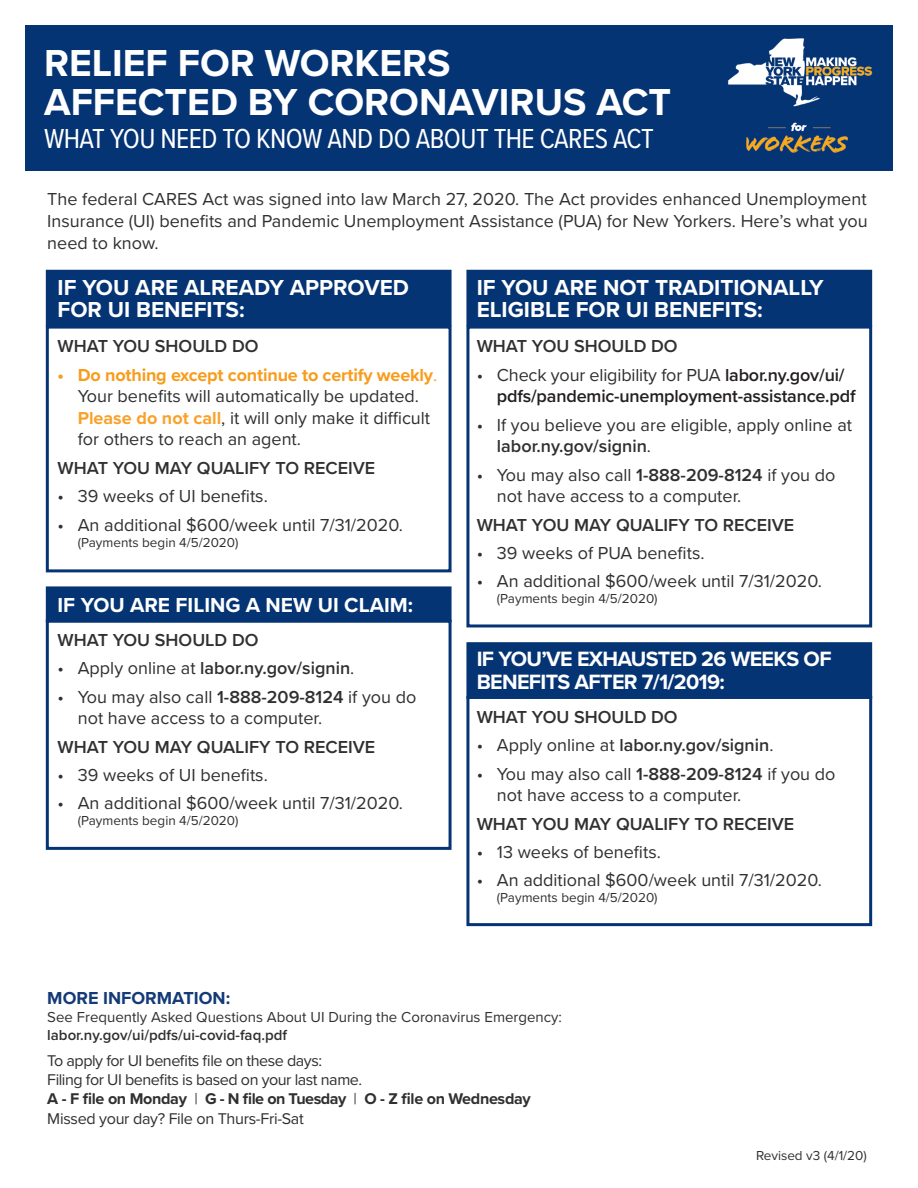
<style>
.page{position:relative;width:918px;height:1188px;background:#fff}
.page>*{position:absolute;margin:0;border:0;box-sizing:border-box;transform-origin:0 0}
.t1{font:700 39px/39px "Proxima Nova";color:#fff}
.t2{font:28.5px "Proxima Nova Cond";letter-spacing:-.02em;color:#fff}
.t3{font:700 22.5px/22.5px "Proxima Nova";color:#fff}
.t4{font:700 21.45px/22.5px "Proxima Nova";letter-spacing:-.03em;color:#fff}
.t5{font:700 21px "Proxima Nova";color:#fff}
.t6{font:18px/21.6px "Proxima Nova";color:#312f30}
.t7{font:600 18px "Proxima Nova";color:#312f30}
.t8{font:600 18px/21.6px "Proxima Nova";letter-spacing:-.01em;color:#231f20}
.t9{font:700 18px "Proxima Nova";color:#143a77}
.t10{font:16.2px/19.4px "Proxima Nova";letter-spacing:-.03em;color:#312f30}
.t11{font:15px "Proxima Nova";color:#312f30}
.t12{font:600 15px "Proxima Nova";color:#312f30}
.t13{font:13.5px "Proxima Nova";color:#312f30}
.s1{font-weight:700;color:#f89c1c}
.s2{color:#f89c1c}
.s3{font-weight:700;color:#f9a129}
.s4{font-weight:400}
.s5{font-weight:600}
.s6{font-weight:400;color:#312f30}
.s7{font-weight:700}
</style>
<div class="page">
<div style="left:46px;top:586px;width:406px;height:36px;background:#053474;border:3px solid #053474"></div>
<div style="left:25px;top:25px;width:868px;height:145px;background:#053474"></div>
<div style="left:466px;top:642px;width:406px;height:57px;background:#053474;border:3px solid #053474"></div>
<img style="left:728px;top:38px;width:145px;height:115px">
<div style="left:46px;top:326px;width:406px;height:246px;border:3px solid #053474"></div>
<div style="left:46px;top:620px;width:406px;height:230px;border:3px solid #053474"></div>
<div style="left:466px;top:326px;width:406px;height:301px;border:3px solid #053474"></div>
<div style="left:466px;top:696px;width:406px;height:230px;border:3px solid #053474"></div>
<div style="left:46px;top:270px;width:406px;height:56px;background:#053474"></div>
<div style="left:466px;top:270px;width:406px;height:56px;background:#053474"></div>
<h1 class="t1" style="left:44px;top:42px;width:629px">RELIEF FOR WORKERS<br>AFFECTED BY CORONAVIRUS ACT</h1>
<h2 class="t2" style="left:44px;top:117px;width:611px">WHAT YOU NEED TO KNOW AND DO ABOUT THE CARES ACT</h2>
<p class="t6" style="left:47px;top:188px;width:822px;text-align:justify">The federal CARES Act was signed into law March 27, 2020. The Act provides enhanced Unemployment Insurance (UI) benefits and Pandemic Unemployment Assistance (PUA) for New Yorkers. Here’s what you need to know.</p>
<p class="t3" style="left:58px;top:276px;width:353px">IF YOU ARE ALREADY APPROVED<br>FOR UI BENEFITS:</p>
<p class="t7" style="left:58px;top:333px;width:202px">WHAT YOU SHOULD DO</p>
<p class="t6" style="left:78px;top:363px;width:361px;text-indent:-20px"><span class="s1">• Do nothing except continue to certify weekly</span><span class="s2">.<br></span>Your benefits will automatically be updated.<br><span class="s3">Please do not call</span>, it will only make it difficult for others to reach an agent.</p>
<p class="t7" style="left:58px;top:454px;width:319px">WHAT YOU MAY QUALIFY TO RECEIVE</p>
<p class="t6" style="left:58px;top:485px;width:212px">• 39 weeks of UI benefits.</p>
<p class="t6" style="left:58px;top:513px;width:347px">• An additional $600/week until 7/31/2020.</p>
<p class="t13" style="left:78px;top:532px;width:162px">(Payments begin 4/5/2020)</p>
<p class="t5" style="left:58px;top:589px;width:357px">IF YOU ARE FILING A NEW UI CLAIM:</p>
<p class="t7" style="left:58px;top:626px;width:202px">WHAT YOU SHOULD DO</p>
<p class="t7" style="left:58px;top:655px;width:298px"><span class="s4">• Apply online at</span> labor.ny.gov/signin<span class="s4">.</span></p>
<p class="t6" style="left:78px;top:685px;width:340px;text-indent:-20px">• You may also call <span class="s5">1-888-209-8124</span> if you do not have access to a computer.</p>
<p class="t7" style="left:58px;top:733px;width:319px">WHAT YOU MAY QUALIFY TO RECEIVE</p>
<p class="t6" style="left:58px;top:763px;width:212px">• 39 weeks of UI benefits.</p>
<p class="t6" style="left:58px;top:792px;width:347px">• An additional $600/week until 7/31/2020.</p>
<p class="t13" style="left:78px;top:811px;width:162px">(Payments begin 4/5/2020)</p>
<p class="t3" style="left:477px;top:276px;width:349px">IF YOU ARE NOT TRADITIONALLY<br>ELIGIBLE FOR UI BENEFITS:</p>
<p class="t7" style="left:477px;top:333px;width:202px">WHAT YOU SHOULD DO</p>
<p class="t8" style="left:497px;top:363px;width:360px;text-indent:-20px"><span class="s6">• Check your eligibility for PUA</span> labor.ny.gov/ui/ pdfs/pandemic-unemployment-assistance.pdf</p>
<p class="t6" style="left:497px;top:413px;width:357px;text-indent:-20px">• If you believe you are eligible, apply online at <span class="s5">labor.ny.gov/signin</span>.</p>
<p class="t6" style="left:497px;top:463px;width:340px;text-indent:-20px">• You may also call <span class="s5">1-888-209-8124</span> if you do not have access to a computer.</p>
<p class="t7" style="left:477px;top:511px;width:319px">WHAT YOU MAY QUALIFY TO RECEIVE</p>
<p class="t6" style="left:477px;top:541px;width:229px">• 39 weeks of PUA benefits.</p>
<p class="t6" style="left:477px;top:570px;width:347px">• An additional $600/week until 7/31/2020.</p>
<p class="t13" style="left:497px;top:589px;width:162px">(Payments begin 4/5/2020)</p>
<p class="t4" style="left:477px;top:648px;width:356px">IF YOU’VE EXHAUSTED 26 WEEKS OF<br>BENEFITS AFTER 7/1/2019:</p>
<p class="t7" style="left:477px;top:703px;width:202px">WHAT YOU SHOULD DO</p>
<p class="t7" style="left:477px;top:732px;width:298px"><span class="s4">• Apply online at</span> labor.ny.gov/signin<span class="s4">.</span></p>
<p class="t6" style="left:497px;top:762px;width:340px;text-indent:-20px">• You may also call <span class="s5">1-888-209-8124</span> if you do not have access to a computer.</p>
<p class="t7" style="left:477px;top:810px;width:319px">WHAT YOU MAY QUALIFY TO RECEIVE</p>
<p class="t6" style="left:477px;top:840px;width:186px">• 13 weeks of benefits.</p>
<p class="t6" style="left:477px;top:869px;width:347px">• An additional $600/week until 7/31/2020.</p>
<p class="t13" style="left:497px;top:888px;width:162px">(Payments begin 4/5/2020)</p>
<p class="t9" style="left:47px;top:984px;width:184px">MORE INFORMATION:</p>
<p class="t11" style="left:47px;top:1005px;width:516px">See Frequently Asked Questions About UI During the Coronavirus Emergency:</p>
<p class="t12" style="left:47px;top:1023px;width:241px">labor.ny.gov/ui/pdfs/ui-covid-faq.pdf</p>
<p class="t10" style="left:47px;top:1050px;width:485px">To apply for UI benefits file on these days:<br>Filing for UI benefits is based on your last name.<br><span class="s7">A - F file on Monday</span> | <span class="s7">G - N file on Tuesday</span> | <span class="s7">O - Z file on Wednesday </span>Missed your day? File on Thurs-Fri-Sat</p>
<p class="t13" style="left:756px;top:1145px;width:112px">Revised v3 (4/1/20)</p>
</div>
